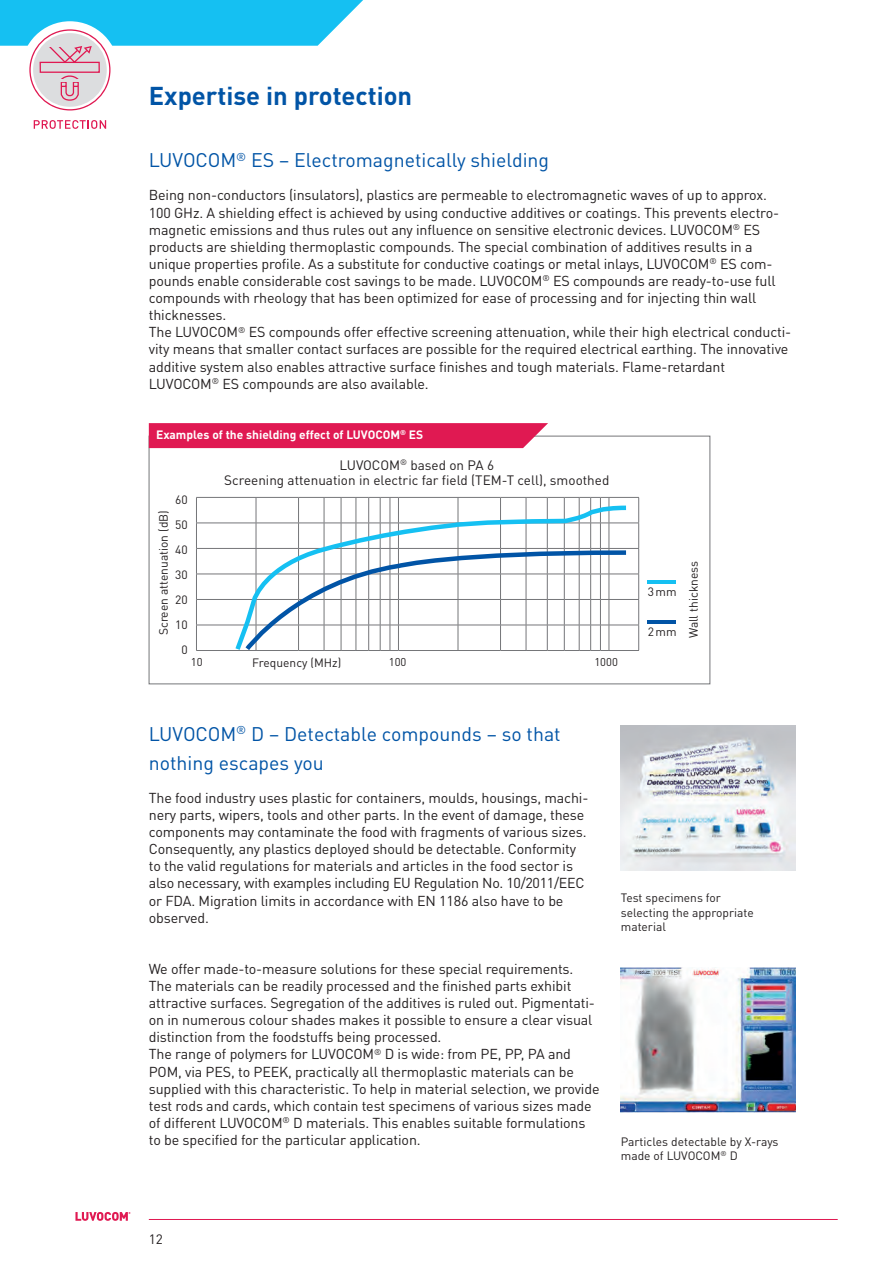
<style>
.page{position:relative;width:893px;height:1263px;background:#fff}
.page>*{position:absolute;margin:0;border:0;box-sizing:border-box;transform-origin:0 0}
.t1{font:700 25.5px "DIN Pro";color:#0154a6}
.t2{font:19.5px/28.8px "DIN Pro";color:#0154a6}
.t3{font:14.25px/17.1px "DIN Pro";letter-spacing:-.01em;color:#231f20}
.t4{font:13.5px/15px "DIN Pro";color:#231f20;text-align:center}
.t5{font:12px/25px "DIN Pro";color:#231f20}
.t6{font:700 12px "DIN Pro";color:#fff}
.t7{font:11.25px "DIN Pro";color:#231f20}
</style>
<div class="page">
<svg style="left:75px;top:1212px;width:55px;height:9px"></svg>
<hr style="left:149px;top:1219px;width:689px;height:1px;background:#e01952">
<img style="left:621px;top:967px;width:174px;height:145px">
<div style="left:149px;top:436px;width:561px;height:248px;background:#fff;border:1px solid #757679"></div>
<hr style="left:196px;top:497px;width:60px;height:1px;background:#757679">
<hr style="left:609px;top:497px;width:30px;height:1px;background:#757679">
<hr style="left:196px;top:523px;width:60px;height:1px;background:#757679">
<hr style="left:609px;top:523px;width:30px;height:1px;background:#757679">
<hr style="left:196px;top:548px;width:60px;height:1px;background:#757679">
<hr style="left:609px;top:548px;width:30px;height:1px;background:#757679">
<hr style="left:196px;top:574px;width:60px;height:1px;background:#757679">
<hr style="left:609px;top:574px;width:30px;height:1px;background:#757679">
<hr style="left:196px;top:599px;width:60px;height:1px;background:#757679">
<hr style="left:609px;top:599px;width:30px;height:1px;background:#757679">
<hr style="left:196px;top:625px;width:60px;height:1px;background:#757679">
<svg style="left:196px;top:498px;width:1px;height:152px"></svg>
<hr style="left:609px;top:625px;width:30px;height:1px;background:#757679">
<svg style="left:638px;top:498px;width:1px;height:152px"></svg>
<hr style="left:196px;top:650px;width:60px;height:1px;background:#757679">
<hr style="left:609px;top:650px;width:30px;height:1px;background:#757679">
<svg style="left:149px;top:423px;width:399px;height:25px;background:#e02057"></svg>
<svg style="left:243px;top:497px;width:387px;height:154px"></svg>
<svg style="left:648px;top:580px;width:28px;height:3px"></svg>
<svg style="left:648px;top:620px;width:28px;height:4px"></svg>
<img style="left:621px;top:726px;width:174px;height:144px">
<svg style="left:34px;top:120px;width:72px;height:9px"></svg>
<svg style="left:0;top:0;width:363px;height:111px"></svg>
<h1 class="t1" style="left:149px;top:74px;width:265px">Expertise in protection</h1>
<h2 class="t2" style="left:149px;top:144px;width:402px">LUVOCOM<sup>®</sup> ES – Electromagnetically shielding</h2>
<p class="t3" style="left:149px;top:185px;width:644px">Being non-conductors (insulators), plastics are permeable to electromagnetic waves of up to approx.<br>100 GHz. A shielding effect is achieved by using conductive additives or coatings. This prevents electro&shy;magnetic emissions and thus rules out any influence on sensitive electronic devices. LUVOCOM<sup>®</sup> ES products are shielding thermoplastic compounds. The special combination of additives results in a unique properties profile. As a substitute for conductive coatings or metal inlays, LUVOCOM<sup>®</sup> ES com&shy;pounds enable considerable cost savings to be made. LUVOCOM<sup>®</sup> ES compounds are ready-to-use full compounds with rheology that has been optimized for ease of processing and for injecting thin wall thicknesses.<br>The LUVOCOM<sup>®</sup> ES compounds offer effective screening attenuation, while their high electrical conducti&shy;vity means that smaller contact surfaces are possible for the required electrical earthing. The innovative additive system also enables attractive surface finishes and tough materials. Flame-retardant LUVOCOM<sup>®</sup> ES compounds are also available.</p>
<p class="t6" style="left:156px;top:425px;width:269px">Examples of the shielding effect of LUVOCOM<sup>®</sup> ES</p>
<p class="t5" style="left:175px;top:486px;width:14px;text-align:center">60<br>50<br>40<br>30<br>20<br>10<br>0</p>
<p class="t5" style="left:150px;top:635px;width:127px;rotate:-90deg">Screen attenuation (dB)</p>
<p class="t4" style="left:224px;top:456px;width:387px">LUVOCOM<sup>®</sup> based on PA 6<br>Screening attenuation in electric far field (TEM-T cell), smoothed</p>
<p class="t7" style="left:191px;top:653px;width:13px">10</p>
<p class="t5" style="left:252px;top:649px;width:91px">Frequency (MHz)</p>
<p class="t7" style="left:389px;top:653px;width:19px">100</p>
<p class="t7" style="left:594px;top:653px;width:25px">1000</p>
<p class="t5" style="left:648px;top:577px;width:30px">3mm</p>
<p class="t5" style="left:648px;top:618px;width:30px">2mm</p>
<p class="t5" style="left:680px;top:638px;width:79px;rotate:-90deg">Wall thickness</p>
<h2 class="t2" style="left:149px;top:717px;width:413px">LUVOCOM<sup>®</sup> D – Detectable compounds – so that nothing escapes you</h2>
<p class="t3" style="left:149px;top:788px;width:441px">The food industry uses plastic for containers, moulds, housings, machi&shy;nery parts, wipers, tools and other parts. In the event of damage, these components may contaminate the food with fragments of various sizes.<br>Consequently, any plastics deployed should be detectable. Conformity to the valid regulations for materials and articles in the food sector is also necessary, with examples including EU Regulation No. 10/2011/EEC or FDA. Migration limits in accordance with EN 1186 also have to be observed.</p>
<p class="t3" style="left:149px;top:959px;width:452px">We offer made-to-measure solutions for these special requirements.<br>The materials can be readily processed and the finished parts exhibit attractive surfaces. Segregation of the additives is ruled out. Pigmentati&shy;on in numerous colour shades makes it possible to ensure a clear visual distinction from the foodstuffs being processed.<br>The range of polymers for LUVOCOM<sup>®</sup> D is wide: from PE, PP, PA and POM, via PES, to PEEK, practically all thermoplastic materials can be supplied with this characteristic. To help in material selection, we provide test rods and cards, which contain test specimens of various sizes made of different LUVOCOM<sup>®</sup> D materials. This enables suitable formulations to be specified for the particular application.</p>
<p class="t5" style="left:621px;top:890px;width:134px;line-height:14.4px">Test specimens for selecting the appropriate material</p>
<p class="t5" style="left:621px;top:1133px;width:159px;line-height:14.4px">Particles detectable by X-rays made of LUVOCOM<sup>®</sup> D</p>
<p class="t4" style="left:149px;top:1230px;width:16px">12</p>
</div>
